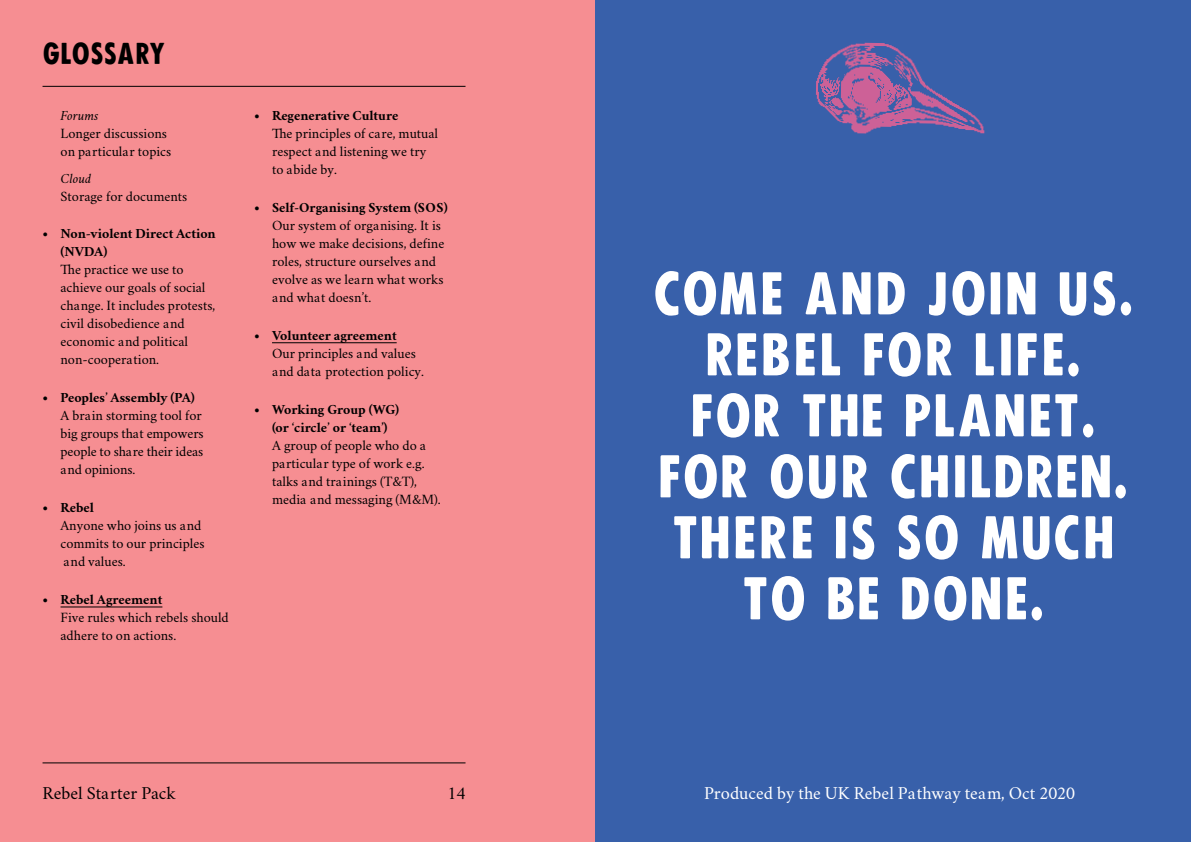
<style>
.page{position:relative;width:1191px;height:842px;background:#f68e92}
.page>*{position:absolute;margin:0;border:0;box-sizing:border-box;transform-origin:0 0}
.t1{font:56px/61px "FUCXEDCAPS Regular";letter-spacing:.015em;color:#fff}
.t2{font:28px "FUCXEDCAPS Regular";letter-spacing:-.01em;color:#000}
.t3{font:18px "Crimson";color:#fff}
.t4{font:18px "Crimson";color:#000}
.t5{font:14px/18px "Crimson";color:#000}
.t6{font:700 14px/18px "Crimson";color:#000}
.t7{font:italic 14px "Crimson";color:#000}
</style>
<div class="page">
<hr style="left:43px;top:86px;width:422px;height:1px;background:#000">
<hr style="left:61px;top:607px;width:101px;height:1px;background:#000">
<hr style="left:272px;top:342px;width:125px;height:1px;background:#000">
<hr style="left:43px;top:762px;width:422px;height:1px;background:#000">
<div style="left:595px;top:0;width:596px;height:842px;background:#3860aa"></div>
<img style="left:816px;top:42px;width:169px;height:92px">
<h2 class="t2" style="left:43px;top:35px;width:125px">GLOSSARY</h2>
<p class="t7" style="left:61px;top:107px;width:40px">Forums</p>
<p class="t5" style="left:61px;top:124px;width:112px">Longer discussions on particular topics</p>
<p class="t7" style="left:61px;top:169px;width:32px">Cloud</p>
<p class="t5" style="left:61px;top:186px;width:128px">Storage for documents</p>
<p class="t6" style="left:61px;top:225px;width:157px;text-indent:-18px">• Non-violent Direct Action (NVDA)</p>
<p class="t5" style="left:61px;top:260px;width:156px">The practice we use to achieve our goals of social change. It includes protests, civil disobedience and economic and political non-cooperation.</p>
<p class="t6" style="left:43px;top:389px;width:154px">• Peoples’ Assembly (PA)</p>
<p class="t5" style="left:61px;top:406px;width:145px">A brain storming tool for big groups that empowers people to share their ideas and opinions.</p>
<p class="t6" style="left:43px;top:498px;width:53px">• Rebel</p>
<p class="t5" style="left:61px;top:516px;width:146px">Anyone who joins us and commits to our principles and values.</p>
<p class="t6" style="left:43px;top:590px;width:121px">• Rebel Agreement</p>
<p class="t5" style="left:61px;top:607px;width:170px">Five rules which rebels should adhere to on actions.</p>
<p class="t6" style="left:254px;top:106px;width:146px">• Regenerative Culture</p>
<p class="t5" style="left:272px;top:124px;width:167px">The principles of care, mutual respect and listening we try to abide by.</p>
<p class="t6" style="left:254px;top:198px;width:195px">• Self-Organising System (SOS)</p>
<p class="t5" style="left:272px;top:215px;width:174px">Our system of organising. It is how we make decisions, define roles, structure ourselves and evolve as we learn what works and what doesn’t.</p>
<p class="t6" style="left:254px;top:326px;width:144px">• Volunteer agreement</p>
<p class="t5" style="left:272px;top:343px;width:153px">Our principles and values and data protection policy.</p>
<p class="t6" style="left:254px;top:400px;width:146px;text-align:center">• Working Group (WG) (or ‘circle’ or ‘team’)</p>
<p class="t5" style="left:272px;top:435px;width:170px">A group of people who do a particular type of work e.g. talks and trainings (T&amp;T), media and messaging (M&amp;M).</p>
<h1 class="t1" style="left:652px;top:262px;width:96px">COMEA</h1>
<h1 class="t1" style="left:840px;top:262px;width:295px">ND JOIN US.</h1>
<h1 class="t1" style="left:705px;top:323px;width:52px">REBEL</h1>
<h1 class="t1" style="left:690px;top:323px;width:393px;text-indent:171px">FORLIFE.<br>FORTHEPLA</h1>
<h1 class="t1" style="left:657px;top:384px;width:472px;text-indent:335px">NET.<br>FOR OURCHILDREN.<br>THERE</h1>
<h1 class="t1" style="left:833px;top:506px;width:283px">ISSO MUCH</h1>
<h1 class="t1" style="left:741px;top:567px;width:85px">TO BE</h1>
<h1 class="t1" style="left:899px;top:567px;width:147px">DONE.</h1>
<p class="t4" style="left:43px;top:781px;width:135px">Rebel Starter Pack</p>
<p class="t4" style="left:447px;top:781px;width:19px">14</p>
<p class="t3" style="left:704px;top:781px;width:372px">Produced by the UK Rebel Pathway team, Oct 2020</p>
</div>
